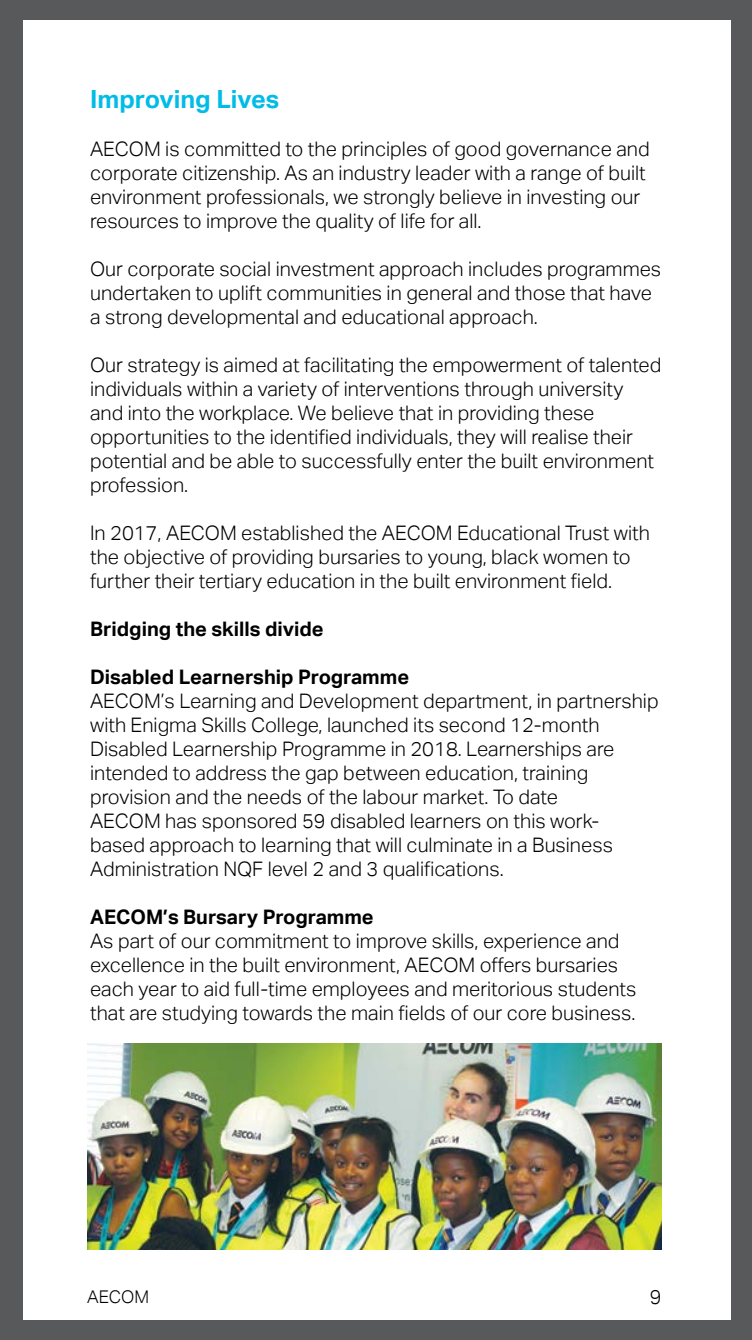
<style>
.page{position:relative;width:752px;height:1340px;background:#fff}
.page>*{position:absolute;margin:0;border:0;box-sizing:border-box;transform-origin:0 0}
.t1{font:700 25px "AECOM Sans";color:#00bce7}
.t2{font:300 20px/24px "AECOM Sans";color:#000}
.t3{font:700 20px "AECOM Sans";color:#000}
.t4{font:300 17.5px "AECOM Sans";letter-spacing:-.005em;color:#000}
</style>
<div class="page">
<div style="left:0;top:0;width:751px;height:1339px;background:#58595b"></div>
<div style="left:24px;top:20px;width:706px;height:1299px;background:#fff"></div>
<img style="left:87px;top:1043px;width:574px;height:206px">
<p class="t1" style="left:90px;top:85px;width:190px">Improving Lives</p>
<p class="t2" style="left:90px;top:137px;width:561px">AECOM is committed to the principles of good governance and corporate citizenship. As an industry leader with a range of built environment professionals, we strongly believe in investing our resources to improve the quality of life for all.</p>
<p class="t2" style="left:90px;top:257px;width:572px">Our corporate social investment approach includes programmes undertaken to uplift communities in general and those that have a strong developmental and educational approach.</p>
<p class="t2" style="left:90px;top:353px;width:572px">Our strategy is aimed at facilitating the empowerment of talented individuals within a variety of interventions through university and into the workplace. We believe that in providing these opportunities to the identified individuals, they will realise their potential and be able to successfully enter the built environment profession.</p>
<p class="t2" style="left:90px;top:521px;width:561px">In 2017, AECOM established the AECOM Educational Trust with the objective of providing bursaries to young, black women to further their tertiary education in the built environment field.</p>
<p class="t3" style="left:90px;top:617px;width:235px">Bridging the skills divide</p>
<p class="t3" style="left:90px;top:665px;width:320px">Disabled Learnership Programme</p>
<p class="t2" style="left:90px;top:689px;width:569px">AECOM’s Learning and Development department, in partnership with Enigma Skills College, launched its second 12-month Disabled Learnership Programme in 2018. Learnerships are intended to address the gap between education, training provision and the needs of the labour market. To date<br>AECOM has sponsored 59 disabled learners on this work&shy;based approach to learning that will culminate in a Business Administration NQF level 2 and 3 qualifications.</p>
<p class="t3" style="left:90px;top:905px;width:285px">AECOM’s Bursary Programme</p>
<p class="t2" style="left:90px;top:929px;width:547px">As part of our commitment to improve skills, experience and excellence in the built environment, AECOM offers bursaries each year to aid full-time employees and meritorious students that are studying towards the main fields of our core business.</p>
<p class="t4" style="left:87px;top:1286px;width:63px">AECOM</p>
<p class="t2" style="left:649px;top:1284px;width:13px">9</p>
</div>
